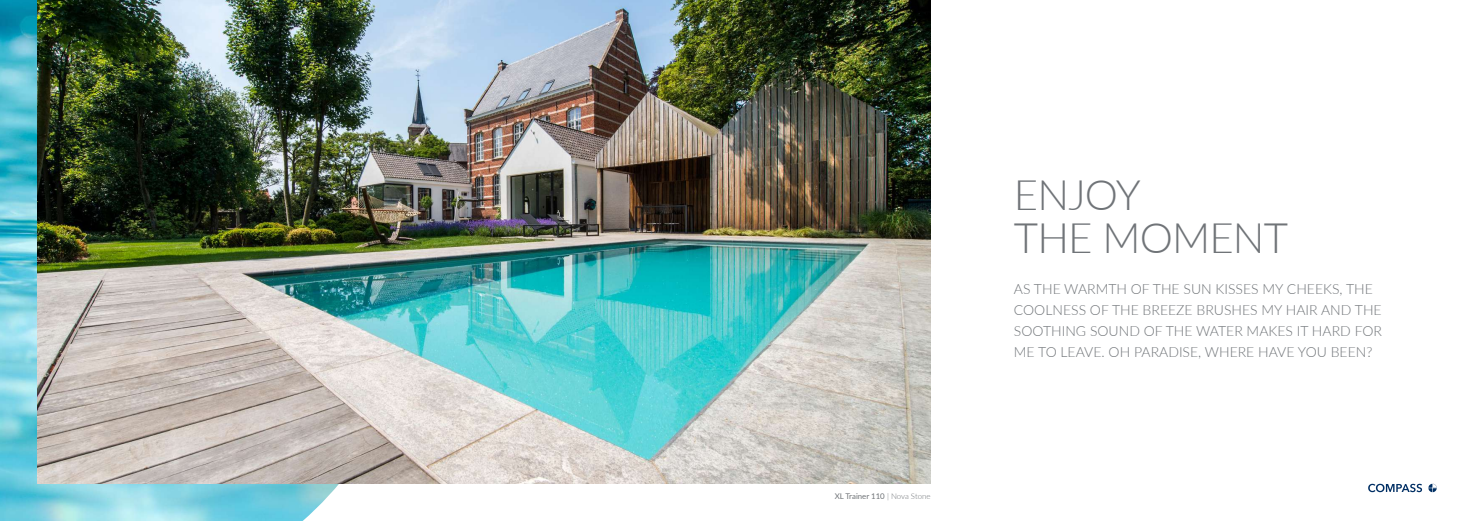
<style>
.page{position:relative;width:1474px;height:521px;background:#fff}
.page>*{position:absolute;margin:0;border:0;box-sizing:border-box;transform-origin:0 0}
.t1{font:300 42px/42.9px "Lato";letter-spacing:-.02em;color:#707478}
.t2{font:300 14px/21px "Lato";color:#707478}
.t3{font:7.88px "Lato";color:#707478}
.s1{font-weight:300}
</style>
<div class="page">
<img style="left:0;top:0;width:339px;height:521px">
<img style="left:37px;top:0;width:893px;height:484px">
<svg style="left:1428px;top:484px;width:8px;height:8px"></svg>
<svg style="left:1368px;top:484px;width:53px;height:8px"></svg>
<p class="t3" style="left:834px;top:490px;width:97px">XL Trainer 110 <span class="s1">| Nova Stone</span></p>
<h1 class="t1" style="left:1013px;top:172px;width:276px">ENJOY<br>THE MOMENT</h1>
<p class="t2" style="left:1013px;top:278px;width:369px">AS THE WARMTH OF THE SUN KISSES MY CHEEKS, THE COOLNESS OF THE BREEZE BRUSHES MY HAIR AND THE SOOTHING SOUND OF THE WATER MAKES IT HARD FOR ME TO LEAVE. OH PARADISE, WHERE HAVE YOU BEEN?</p>
</div>
